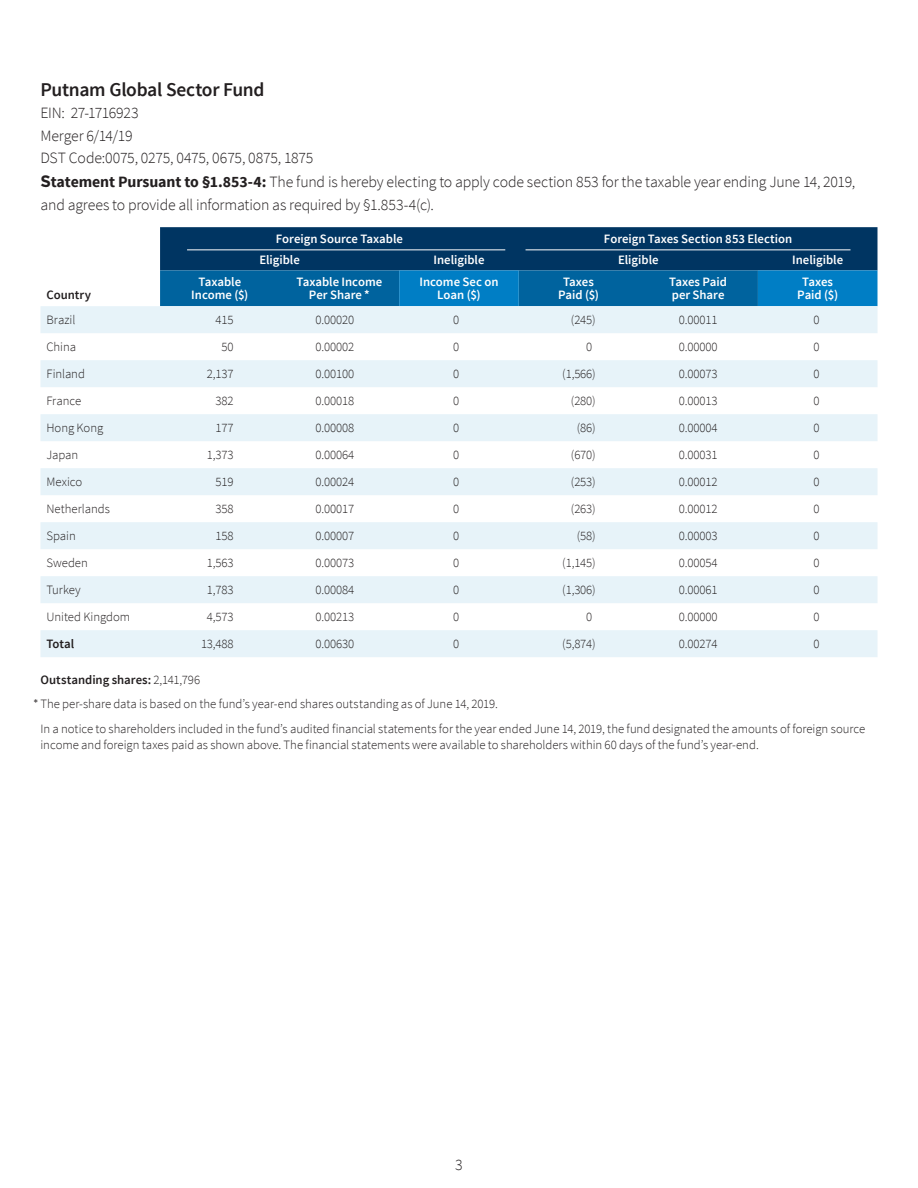
<style>
.page{position:relative;width:918px;height:1188px;background:#fff}
.page>*{position:absolute;margin:0;border:0;box-sizing:border-box;transform-origin:0 0}
.Headline_sub{font:600 19.5px "Source Sans Pro";letter-spacing:-.015em;color:#231f20}
.Body{font:300 15.75px/22.5px "Source Sans Pro";letter-spacing:-.01em;color:#231f20}
.Footnote{font:300 12.75px/15.8px "Source Sans Pro";letter-spacing:-.005em;color:#231f20}
.Table_nums_decimal{font:300 12.75px "Source Sans Pro";letter-spacing:-.01em;color:#231f20}
.Table_head{font:600 12.75px/13.5px "Source Sans Pro";color:#fff;text-align:center}
.Table_stub{font:300 12.75px "Source Sans Pro";letter-spacing:-.005em;color:#231f20}
.Table_head_1{font:600 12.75px/13.5px "Source Sans Pro";color:#fff;text-align:center}
.Footnote-2{font:600 12.75px "Source Sans Pro";color:#231f20}
.Table_head_1-2{font:600 12.75px "Source Sans Pro";color:#231f20}
.Table_stub-2{font:600 12.75px "Source Sans Pro";letter-spacing:-.005em;color:#231f20}
.s1{font-family:"Gotham";font-weight:700;font-size:16.5px}
.s2{font-weight:700}
.s3{font-weight:300}
</style>
<div class="page">
<svg style="left:160px;top:227px;width:718px;height:79px;background:#025084"></svg>
<svg style="left:40px;top:306px;width:838px;height:297px;fill:#e7f3f9"></svg>
<div style="left:40px;top:630px;width:838px;height:27px;background:#e7f3f9"></div>
<hr style="left:187px;top:249px;width:318px;height:1px;background:#fff">
<hr style="left:526px;top:249px;width:325px;height:1px;background:#fff">
<p class="Headline_sub" style="left:40px;top:77px;width:226px">Putnam Global Sector Fund</p>
<p class="Body" style="left:40px;top:102px;width:100px">EIN: 27-1716923<br>Merger 6/14/19</p>
<p class="Body" style="left:40px;top:147px;width:274px">DST Code:0075, 0275, 0475, 0675, 0875, 1875</p>
<p class="Body" style="left:40px;top:171px;width:816px"><span class="s1">S</span><span class="s2">tatement Pursuant to §1.853-4:</span> The fund is hereby electing to apply code section 853 for the taxable year ending June 14, 2019, and agrees to provide all information as required by §1.853-4(c).</p>
<p class="Table_head" style="left:276px;top:232px;width:129px">Foreign Source Taxable</p>
<p class="Table_head" style="left:604px;top:232px;width:190px">Foreign Taxes Section 853 Election</p>
<p class="Table_head" style="left:259px;top:254px;width:42px">Eligible</p>
<p class="Table_head" style="left:434px;top:254px;width:52px">Ineligible</p>
<p class="Table_head" style="left:618px;top:254px;width:42px">Eligible</p>
<p class="Table_head" style="left:792px;top:254px;width:52px">Ineligible</p>
<p class="Table_head_1-2" style="left:46px;top:287px;width:46px">Country</p>
<p class="Table_head" style="left:191px;top:275px;width:59px">Taxable<br>Income ($)</p>
<p class="Table_head_1" style="left:297px;top:275px;width:87px">Taxable Income<br>Per Share *</p>
<p class="Table_head" style="left:419px;top:275px;width:81px">Income Sec on<br>Loan ($)</p>
<p class="Table_head_1" style="left:558px;top:275px;width:43px">Taxes<br>Paid ($)</p>
<p class="Table_head_1" style="left:669px;top:275px;width:59px;text-align:left">Taxes Paid per Share</p>
<p class="Table_head_1" style="left:797px;top:275px;width:43px">Taxes<br>Paid ($)</p>
<p class="Table_stub" style="left:46px;top:312px;width:30px">Brazil</p>
<p class="Table_nums_decimal" style="left:216px;top:312px;width:20px">415</p>
<p class="Table_nums_decimal" style="left:316px;top:312px;width:40px">0.00020</p>
<p class="Table_nums_decimal" style="left:453px;top:312px;width:8px">0</p>
<p class="Table_nums_decimal" style="left:571px;top:312px;width:26px">(245)</p>
<p class="Table_nums_decimal" style="left:679px;top:312px;width:40px">0.00011</p>
<p class="Table_nums_decimal" style="left:813px;top:312px;width:8px">0</p>
<p class="Table_stub" style="left:46px;top:339px;width:31px">China</p>
<p class="Table_nums_decimal" style="left:222px;top:339px;width:14px">50</p>
<p class="Table_nums_decimal" style="left:316px;top:339px;width:40px">0.00002</p>
<p class="Table_nums_decimal" style="left:453px;top:339px;width:8px">0</p>
<p class="Table_nums_decimal" style="left:586px;top:339px;width:8px">0</p>
<p class="Table_nums_decimal" style="left:679px;top:339px;width:40px">0.00000</p>
<p class="Table_nums_decimal" style="left:813px;top:339px;width:8px">0</p>
<p class="Table_stub" style="left:46px;top:366px;width:40px">Finland</p>
<p class="Table_nums_decimal" style="left:207px;top:366px;width:28px">2,137</p>
<p class="Table_nums_decimal" style="left:316px;top:366px;width:40px">0.00100</p>
<p class="Table_nums_decimal" style="left:453px;top:366px;width:8px">0</p>
<p class="Table_nums_decimal" style="left:562px;top:366px;width:35px">(1,566)</p>
<p class="Table_nums_decimal" style="left:679px;top:366px;width:40px">0.00073</p>
<p class="Table_nums_decimal" style="left:813px;top:366px;width:8px">0</p>
<p class="Table_stub" style="left:46px;top:393px;width:36px">France</p>
<p class="Table_nums_decimal" style="left:216px;top:393px;width:20px">382</p>
<p class="Table_nums_decimal" style="left:316px;top:393px;width:40px">0.00018</p>
<p class="Table_nums_decimal" style="left:453px;top:393px;width:8px">0</p>
<p class="Table_nums_decimal" style="left:571px;top:393px;width:26px">(280)</p>
<p class="Table_nums_decimal" style="left:679px;top:393px;width:40px">0.00013</p>
<p class="Table_nums_decimal" style="left:813px;top:393px;width:8px">0</p>
<p class="Table_stub" style="left:46px;top:420px;width:58px">Hong Kong</p>
<p class="Table_nums_decimal" style="left:216px;top:420px;width:20px">177</p>
<p class="Table_nums_decimal" style="left:316px;top:420px;width:40px">0.00008</p>
<p class="Table_nums_decimal" style="left:453px;top:420px;width:8px">0</p>
<p class="Table_nums_decimal" style="left:577px;top:420px;width:20px">(86)</p>
<p class="Table_nums_decimal" style="left:679px;top:420px;width:40px">0.00004</p>
<p class="Table_nums_decimal" style="left:813px;top:420px;width:8px">0</p>
<p class="Table_stub" style="left:46px;top:447px;width:33px">Japan</p>
<p class="Table_nums_decimal" style="left:207px;top:447px;width:28px">1,373</p>
<p class="Table_nums_decimal" style="left:316px;top:447px;width:40px">0.00064</p>
<p class="Table_nums_decimal" style="left:453px;top:447px;width:8px">0</p>
<p class="Table_nums_decimal" style="left:571px;top:447px;width:26px">(670)</p>
<p class="Table_nums_decimal" style="left:679px;top:447px;width:40px">0.00031</p>
<p class="Table_nums_decimal" style="left:813px;top:447px;width:8px">0</p>
<p class="Table_stub" style="left:46px;top:474px;width:37px">Mexico</p>
<p class="Table_nums_decimal" style="left:216px;top:474px;width:20px">519</p>
<p class="Table_nums_decimal" style="left:316px;top:474px;width:40px">0.00024</p>
<p class="Table_nums_decimal" style="left:453px;top:474px;width:8px">0</p>
<p class="Table_nums_decimal" style="left:571px;top:474px;width:26px">(253)</p>
<p class="Table_nums_decimal" style="left:679px;top:474px;width:40px">0.00012</p>
<p class="Table_nums_decimal" style="left:813px;top:474px;width:8px">0</p>
<p class="Table_stub" style="left:46px;top:501px;width:65px">Netherlands</p>
<p class="Table_nums_decimal" style="left:216px;top:501px;width:20px">358</p>
<p class="Table_nums_decimal" style="left:316px;top:501px;width:40px">0.00017</p>
<p class="Table_nums_decimal" style="left:453px;top:501px;width:8px">0</p>
<p class="Table_nums_decimal" style="left:571px;top:501px;width:26px">(263)</p>
<p class="Table_nums_decimal" style="left:679px;top:501px;width:40px">0.00012</p>
<p class="Table_nums_decimal" style="left:813px;top:501px;width:8px">0</p>
<p class="Table_stub" style="left:46px;top:528px;width:31px">Spain</p>
<p class="Table_nums_decimal" style="left:216px;top:528px;width:20px">158</p>
<p class="Table_nums_decimal" style="left:316px;top:528px;width:40px">0.00007</p>
<p class="Table_nums_decimal" style="left:453px;top:528px;width:8px">0</p>
<p class="Table_nums_decimal" style="left:577px;top:528px;width:20px">(58)</p>
<p class="Table_nums_decimal" style="left:679px;top:528px;width:40px">0.00003</p>
<p class="Table_nums_decimal" style="left:813px;top:528px;width:8px">0</p>
<p class="Table_stub" style="left:46px;top:555px;width:43px">Sweden</p>
<p class="Table_nums_decimal" style="left:207px;top:555px;width:28px">1,563</p>
<p class="Table_nums_decimal" style="left:316px;top:555px;width:40px">0.00073</p>
<p class="Table_nums_decimal" style="left:453px;top:555px;width:8px">0</p>
<p class="Table_nums_decimal" style="left:562px;top:555px;width:35px">(1,145)</p>
<p class="Table_nums_decimal" style="left:679px;top:555px;width:40px">0.00054</p>
<p class="Table_nums_decimal" style="left:813px;top:555px;width:8px">0</p>
<p class="Table_stub" style="left:46px;top:582px;width:36px">Turkey</p>
<p class="Table_nums_decimal" style="left:207px;top:582px;width:28px">1,783</p>
<p class="Table_nums_decimal" style="left:316px;top:582px;width:40px">0.00084</p>
<p class="Table_nums_decimal" style="left:453px;top:582px;width:8px">0</p>
<p class="Table_nums_decimal" style="left:562px;top:582px;width:35px">(1,306)</p>
<p class="Table_nums_decimal" style="left:679px;top:582px;width:40px">0.00061</p>
<p class="Table_nums_decimal" style="left:813px;top:582px;width:8px">0</p>
<p class="Table_stub" style="left:46px;top:609px;width:85px">United Kingdom</p>
<p class="Table_nums_decimal" style="left:207px;top:609px;width:28px">4,573</p>
<p class="Table_nums_decimal" style="left:316px;top:609px;width:40px">0.00213</p>
<p class="Table_nums_decimal" style="left:453px;top:609px;width:8px">0</p>
<p class="Table_nums_decimal" style="left:586px;top:609px;width:8px">0</p>
<p class="Table_nums_decimal" style="left:679px;top:609px;width:40px">0.00000</p>
<p class="Table_nums_decimal" style="left:813px;top:609px;width:8px">0</p>
<p class="Table_stub-2" style="left:46px;top:636px;width:29px">Total</p>
<p class="Table_nums_decimal" style="left:201px;top:636px;width:34px">13,488</p>
<p class="Table_nums_decimal" style="left:316px;top:636px;width:40px">0.00630</p>
<p class="Table_nums_decimal" style="left:453px;top:636px;width:8px">0</p>
<p class="Table_nums_decimal" style="left:562px;top:636px;width:35px">(5,874)</p>
<p class="Table_nums_decimal" style="left:679px;top:636px;width:40px">0.00274</p>
<p class="Table_nums_decimal" style="left:813px;top:636px;width:8px">0</p>
<p class="Footnote-2" style="left:41px;top:671px;width:161px">Outstanding shares: <span class="s3">2,141,796</span></p>
<p class="Footnote" style="left:40px;top:696px;width:459px">The per-share data is based on the fund’s year-end shares outstanding as of June 14, 2019.</p>
<p class="Footnote" style="left:41px;top:721px;width:826px">In a notice to shareholders included in the fund’s audited financial statements for the year ended June 14, 2019, the fund designated the amounts of foreign source income and foreign taxes paid as shown above. The financial statements were available to shareholders within 60 days of the fund’s year-end.</p>
<p class="Body" style="left:455px;top:1153px;width:9px">3</p>
</div>
